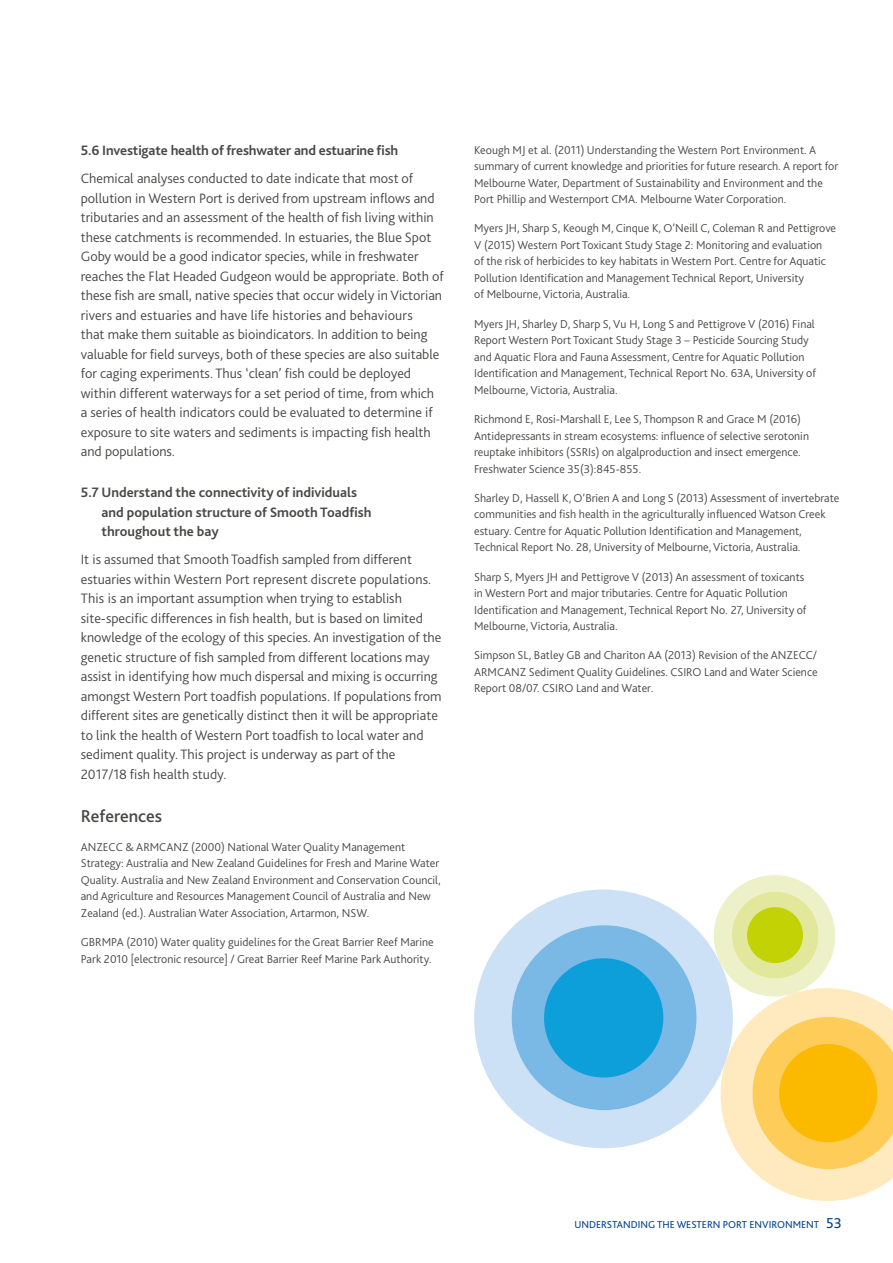
<style>
.page{position:relative;width:893px;height:1263px;background:#fff}
.page>*{position:absolute;margin:0;border:0;box-sizing:border-box;transform-origin:0 0}
.t1{font:500 18px "Bliss";color:#484847}
.t2{font:300 14.25px/19.5px "Bliss";color:#484847}
.t3{font:700 14.25px/19.5px "Bliss";color:#484847}
.t4{font:300 12px/16.5px "Bliss";color:#484847}
.t5{font:10.5px "Bliss";color:#00418a}
.s1{font-size:15px}
</style>
<div class="page">
<svg style="left:474px;top:889px;width:240px;height:259px;fill:#cde1f6"></svg>
<div style="left:512px;top:925px;width:185px;height:185px;background:#7ab8e6;border-radius:50%"></div>
<div style="left:544px;top:958px;width:119px;height:119px;background:#0c9fda;border-radius:50%"></div>
<svg style="left:714px;top:875px;width:179px;height:326px"></svg>
<div style="left:779px;top:1044px;width:98px;height:98px;background:#fbb900;border-radius:50%"></div>
<p class="t3" style="left:81px;top:141px;width:319px">5.6 Investigate health of freshwater and estuarine fish</p>
<p class="t2" style="left:81px;top:169px;width:364px">Chemical analyses conducted to date indicate that most of pollution in Western Port is derived from upstream inflows and tributaries and an assessment of the health of fish living within these catchments is recommended. In estuaries, the Blue Spot Goby would be a good indicator species, while in freshwater reaches the Flat Headed Gudgeon would be appropriate. Both of these fish are small, native species that occur widely in Victorian rivers and estuaries and have life histories and behaviours<br>that make them suitable as bioindicators. In addition to being valuable for field surveys, both of these species are also suitable for caging experiments. Thus ‘clean’ fish could be deployed within different waterways for a set period of time, from which a series of health indicators could be evaluated to determine if exposure to site waters and sediments is impacting fish health and populations.</p>
<p class="t3" style="left:102px;top:483px;width:272px;text-indent:-21px">5.7 Understand the connectivity of individuals and population structure of Smooth Toadfish throughout the bay</p>
<p class="t2" style="left:81px;top:550px;width:362px">It is assumed that Smooth Toadfish sampled from different estuaries within Western Port represent discrete populations.<br>This is an important assumption when trying to establish site-specific differences in fish health, but is based on limited knowledge of the ecology of this species. An investigation of the genetic structure of fish sampled from different locations may assist in identifying how much dispersal and mixing is occurring amongst Western Port toadfish populations. If populations from different sites are genetically distinct then it will be appropriate to link the health of Western Port toadfish to local water and sediment quality. This project is underway as part of the 2017/18 fish health study.</p>
<h1 class="t1" style="left:81px;top:804px;width:83px">References</h1>
<p class="t4" style="left:81px;top:839px;width:361px">ANZECC &amp; ARMCANZ (2000) National Water Quality Management Strategy: Australia and New Zealand Guidelines for Fresh and Marine Water Quality. Australia and New Zealand Environment and Conservation Council, and Agriculture and Resources Management Council of Australia and New Zealand (ed.). Australian Water Association, Artarmon, NSW.</p>
<p class="t4" style="left:81px;top:934px;width:354px">GBRMPA (2010) Water quality guidelines for the Great Barrier Reef Marine<br>Park 2010 [electronic resource] / Great Barrier Reef Marine Park Authority.</p>
<p class="t4" style="left:474px;top:141px;width:366px">Keough MJ et al. (2011) Understanding the Western Port Environment. A summary of current knowledge and priorities for future research. A report for Melbourne Water, Department of Sustainability and Environment and the Port Phillip and Westernport CMA. Melbourne Water Corporation.</p>
<p class="t4" style="left:474px;top:220px;width:364px">Myers JH, Sharp S, Keough M, Cinque K, O’Neill C, Coleman R and Pettigrove V (2015) Western Port Toxicant Study Stage 2: Monitoring and evaluation<br>of the risk of herbicides to key habitats in Western Port. Centre for Aquatic Pollution Identification and Management Technical Report, University<br>of Melbourne, Victoria, Australia.</p>
<p class="t4" style="left:474px;top:315px;width:343px">Myers JH, Sharley D, Sharp S, Vu H, Long S and Pettigrove V (2016) Final Report Western Port Toxicant Study Stage 3 – Pesticide Sourcing Study and Aquatic Flora and Fauna Assessment, Centre for Aquatic Pollution Identification and Management, Technical Report No. 63A, University of Melbourne, Victoria, Australia.</p>
<p class="t4" style="left:474px;top:411px;width:336px">Richmond E, Rosi-Marshall E, Lee S, Thompson R and Grace M (2016)<br>Antidepressants in stream ecosystems: influence of selective serotonin reuptake inhibitors (SSRIs) on algalproduction and insect emergence.<br>Freshwater Science 35(3):845-855.</p>
<p class="t4" style="left:474px;top:489px;width:367px">Sharley D, Hassell K, O’Brien A and Long S (2013) Assessment of invertebrate communities and fish health in the agriculturally influenced Watson Creek estuary. Centre for Aquatic Pollution Identification and Management, Technical Report No. 28, University of Melbourne, Victoria, Australia.</p>
<p class="t4" style="left:474px;top:568px;width:334px">Sharp S, Myers JH and Pettigrove V (2013) An assessment of toxicants in Western Port and major tributaries. Centre for Aquatic Pollution Identification and Management, Technical Report No. 27, University of Melbourne, Victoria, Australia.</p>
<p class="t4" style="left:474px;top:647px;width:345px;text-align:justify">Simpson SL, Batley GB and Chariton AA (2013) Revision of the ANZECC/ ARMCANZ Sediment Quality Guidelines. CSIRO Land and Water Science Report 08/07. CSIRO Land and Water.</p>
<p class="t5" style="left:574px;top:1217px;width:269px">UNDERSTANDING THE WESTERN PORT ENVIRONMENT <span class="s1">53</span></p>
</div>
